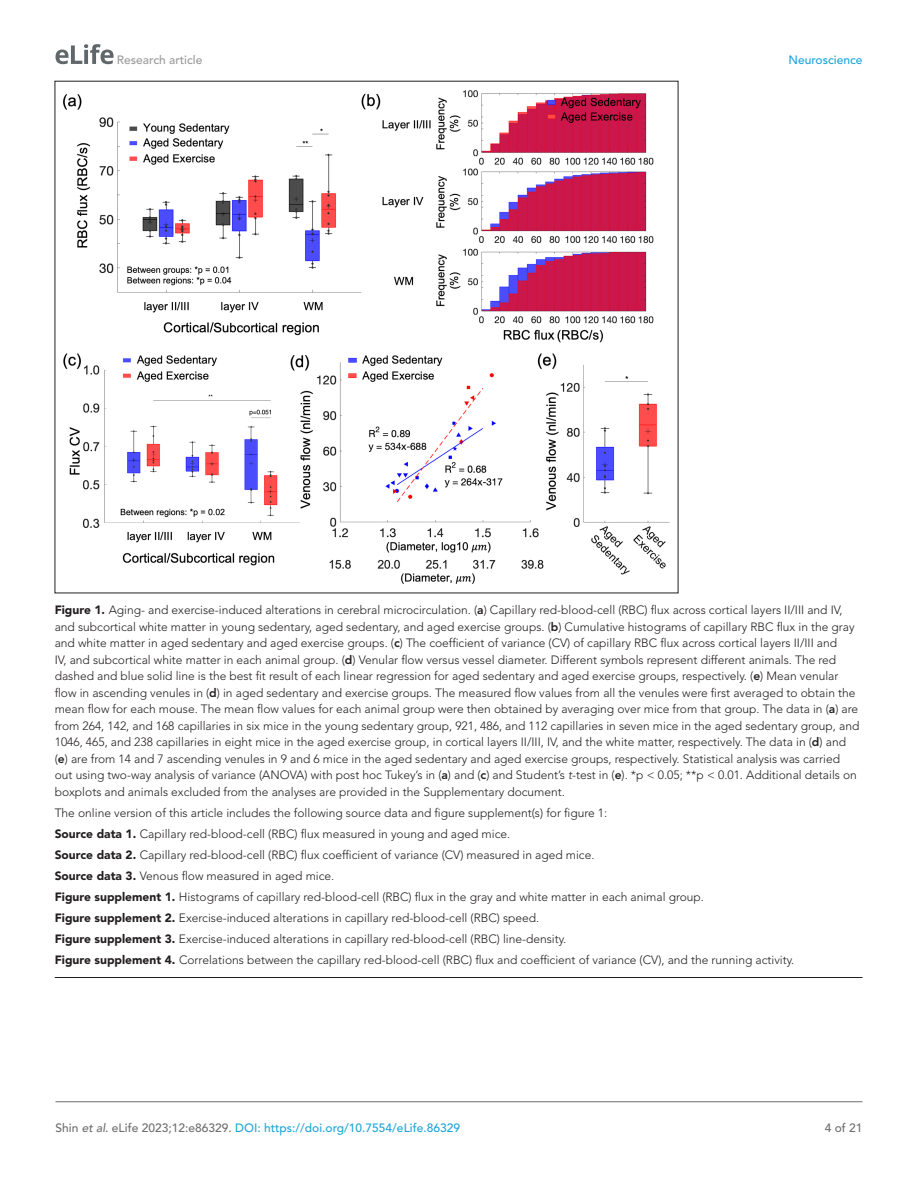
<style>
.page{position:relative;width:918px;height:1188px;background:#fff}
.page>*{position:absolute;margin:0;border:0;box-sizing:border-box;transform-origin:0 0}
.t1{font:300 12px/16.5px "Avenir LT Std";color:#231f20}
.t2{font:500 12px "Avenir LT Std";color:#1ea4d7}
.t3{font:500 12px "Avenir LT Std";color:#9a9a9a}
.t4{font:500 12px "Avenir LT Std";color:#6e6e70}
.s1{font-weight:900}
.s2{font-weight:800}
.s3{font-style:italic}
.s4{color:#6e6e70}
.s5{font-style:italic;color:#6e6e70}
</style>
<div class="page">
<svg style="left:56px;top:44px;width:58px;height:20px"></svg>
<hr style="left:56px;top:1101px;width:806px;height:1px;background:#6e6e70">
<hr style="left:55px;top:977px;width:807px;height:1px;background:#231f20">
<img style="left:64px;top:90px;width:605px;height:494px">
<p class="t3" style="left:117px;top:53px;width:87px">Research article</p>
<p class="t2" style="left:788px;top:53px;width:76px">Neuroscience</p>
<p class="t1" style="left:55px;top:602px;width:806px"><span class="s1">Figure 1.</span> Aging- and exercise-induced alterations in cerebral microcirculation. (<span class="s2">a</span>) Capillary red-blood-cell (RBC) flux across cortical layers II/III and IV, and subcortical white matter in young sedentary, aged sedentary, and aged exercise groups. (<span class="s2">b</span>) Cumulative histograms of capillary RBC flux in the gray and white matter in aged sedentary and aged exercise groups. (<span class="s2">c</span>) The coefficient of variance (CV) of capillary RBC flux across cortical layers II/III and<br>IV, and subcortical white matter in each animal group. (<span class="s2">d</span>) Venular flow versus vessel diameter. Different symbols represent different animals. The red dashed and blue solid line is the best fit result of each linear regression for aged sedentary and aged exercise groups, respectively. (<span class="s2">e</span>) Mean venular flow in ascending venules in (<span class="s2">d</span>) in aged sedentary and exercise groups. The measured flow values from all the venules were first averaged to obtain the mean flow for each mouse. The mean flow values for each animal group were then obtained by averaging over mice from that group. The data in (<span class="s2">a</span>) are from 264, 142, and 168 capillaries in six mice in the young sedentary group, 921, 486, and 112 capillaries in seven mice in the aged sedentary group, and 1046, 465, and 238 capillaries in eight mice in the aged exercise group, in cortical layers II/III, IV, and the white matter, respectively. The data in (<span class="s2">d</span>) and (<span class="s2">e</span>) are from 14 and 7 ascending venules in 9 and 6 mice in the aged sedentary and aged exercise groups, respectively. Statistical analysis was carried out using two-way analysis of variance (ANOVA) with post hoc Tukey’s in (<span class="s2">a</span>) and (<span class="s2">c</span>) and Student’s <span class="s3">t</span>-test in (<span class="s2">e</span>). *p &lt; 0.05; **p &lt; 0.01. Additional details on boxplots and animals excluded from the analyses are provided in the Supplementary document.</p>
<p class="t1" style="left:55px;top:802px;width:741px;line-height:21px">The online version of this article includes the following source data and figure supplement(s) for figure 1:<br><span class="s1">Source data 1.</span> Capillary red-blood-cell (RBC) flux measured in young and aged mice.<br><span class="s1">Source data 2.</span> Capillary red-blood-cell (RBC) flux coefficient of variance (CV) measured in aged mice.<br><span class="s1">Source data 3.</span> Venous flow measured in aged mice.<br><span class="s1">Figure supplement 1.</span> Histograms of capillary red-blood-cell (RBC) flux in the gray and white matter in each animal group.<br><span class="s1">Figure supplement 2.</span> Exercise-induced alterations in capillary red-blood-cell (RBC) speed.<br><span class="s1">Figure supplement 3.</span> Exercise-induced alterations in capillary red-blood-cell (RBC) line-density.<br><span class="s1">Figure supplement 4.</span> Correlations between the capillary red-blood-cell (RBC) flux and coefficient of variance (CV), and the running activity.</p>
<p class="t2" style="left:56px;top:1121px;width:406px"><span class="s4">Shin</span> <span class="s5">et al</span><span class="s4">. eLife 2023;12:e86329.</span> DOI: https://doi.org/10.7554/eLife.86329</p>
<p class="t4" style="left:825px;top:1121px;width:39px">4 of 21</p>
</div>
